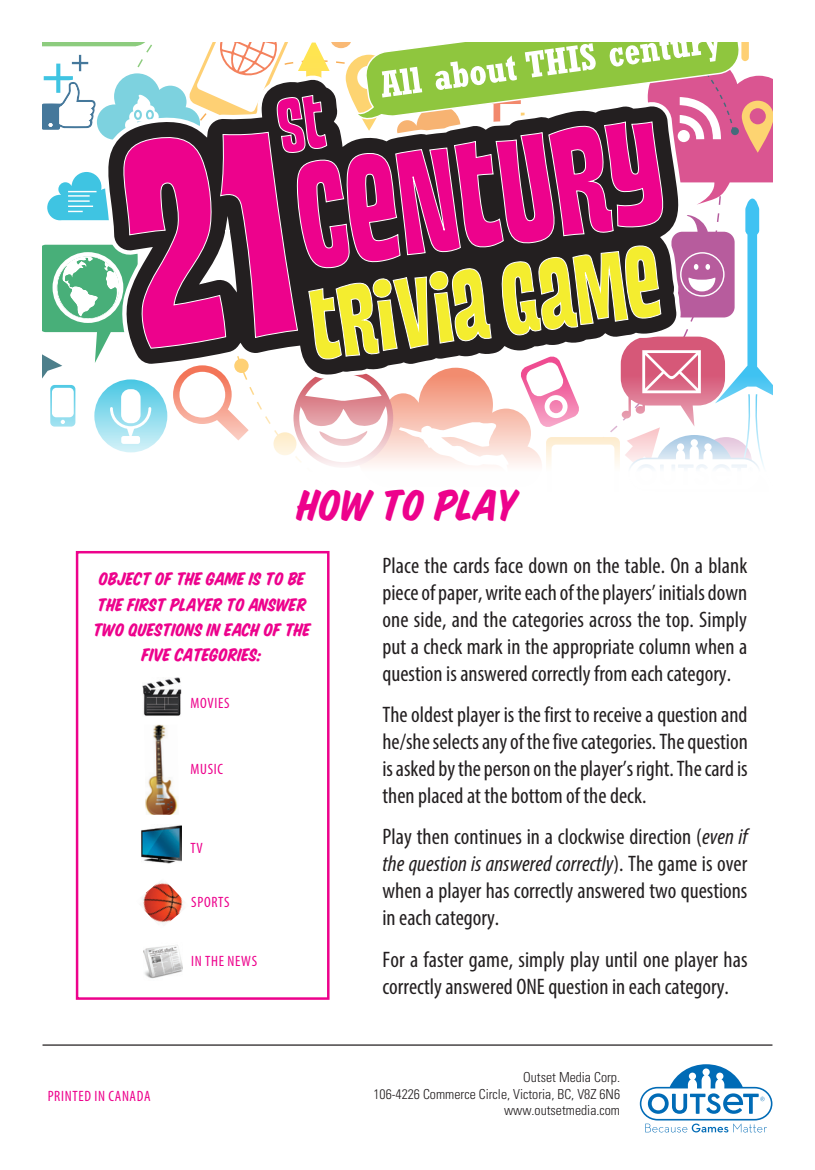
<style>
.page{position:relative;width:815px;height:1170px;background:#fff}
.page>*{position:absolute;margin:0;border:0;box-sizing:border-box;transform-origin:0 0}
.t1{font:47.5px "House Slant";color:#ed028c}
.t2{font:condensed 22.5px/27px "Myriad Pro";color:#231f20;text-align:justify}
.t3{font:20px/25px "House Slant";color:#ed028c;text-align:center}
.t4{font:condensed 15px "Myriad Pro";letter-spacing:.045em;color:#ed028c}
.t5{font:300 condensed 13.75px/16.2px "Univers";color:#231f20;text-align:right}
.s1{font-style:italic}
</style>
<div class="page">
<svg style="left:42px;top:43px;width:730px;height:426px"></svg>
<svg style="left:640px;top:1064px;width:132px;height:68px"></svg>
<hr style="left:43px;top:1044px;width:729px;height:1px;background:#231f20">
<img style="left:142px;top:677px;width:40px;height:39px">
<img style="left:145px;top:724px;width:33px;height:90px">
<img style="left:142px;top:825px;width:39px;height:39px">
<img style="left:144px;top:945px;width:38px;height:34px">
<img style="left:142px;top:882px;width:41px;height:41px">
<div style="left:76px;top:551px;width:254px;height:448px;border:2px solid #ed028c"></div>
<h1 class="t1" style="left:297px;top:475px;width:222px">HOW TO PLAY</h1>
<p class="t3" style="left:93px;top:566px;width:219px">OBJECT OF THE GAME IS TO BE<br>THE FIRST PLAYER TO ANSWER<br>TWO QUESTIONS IN EACH OF THE<br>FIVE CATEGORIES:</p>
<p class="t4" style="left:190px;top:694px;width:41px">MOVIES</p>
<p class="t4" style="left:190px;top:760px;width:34px">MUSIC</p>
<p class="t4" style="left:190px;top:838px;width:14px">TV</p>
<p class="t4" style="left:191px;top:892px;width:40px">SPORTS</p>
<p class="t4" style="left:191px;top:951px;width:67px">IN THE NEWS</p>
<p class="t4" style="left:48px;top:1087px;width:105px">PRINTED IN CANADA</p>
<p class="t2" style="left:382px;top:551px;width:366px">Place the cards face down on the table. On a blank piece of paper, write each of the players’ initials down one side, and the categories across the top. Simply put a check mark in the appropriate column when a question is answered correctly from each category.</p>
<p class="t2" style="left:382px;top:700px;width:367px">The oldest player is the first to receive a question and he/she selects any of the five categories. The question is asked by the person on the player’s right. The card is then placed at the bottom of the deck.</p>
<p class="t2" style="left:382px;top:823px;width:367px">Play then continues in a clockwise direction (<span class="s1">even if the question is answered correctly</span>). The game is over when a player has correctly answered two questions in each category.</p>
<p class="t2" style="left:382px;top:945px;width:367px">For a faster game, simply play until one player has correctly answered ONE question in each category.</p>
<p class="t5" style="left:373px;top:1069px;width:248px">Outset Media Corp.<br>106-4226 Commerce Circle, Victoria, BC, V8Z 6N6 www.outsetmedia.com</p>
</div>
